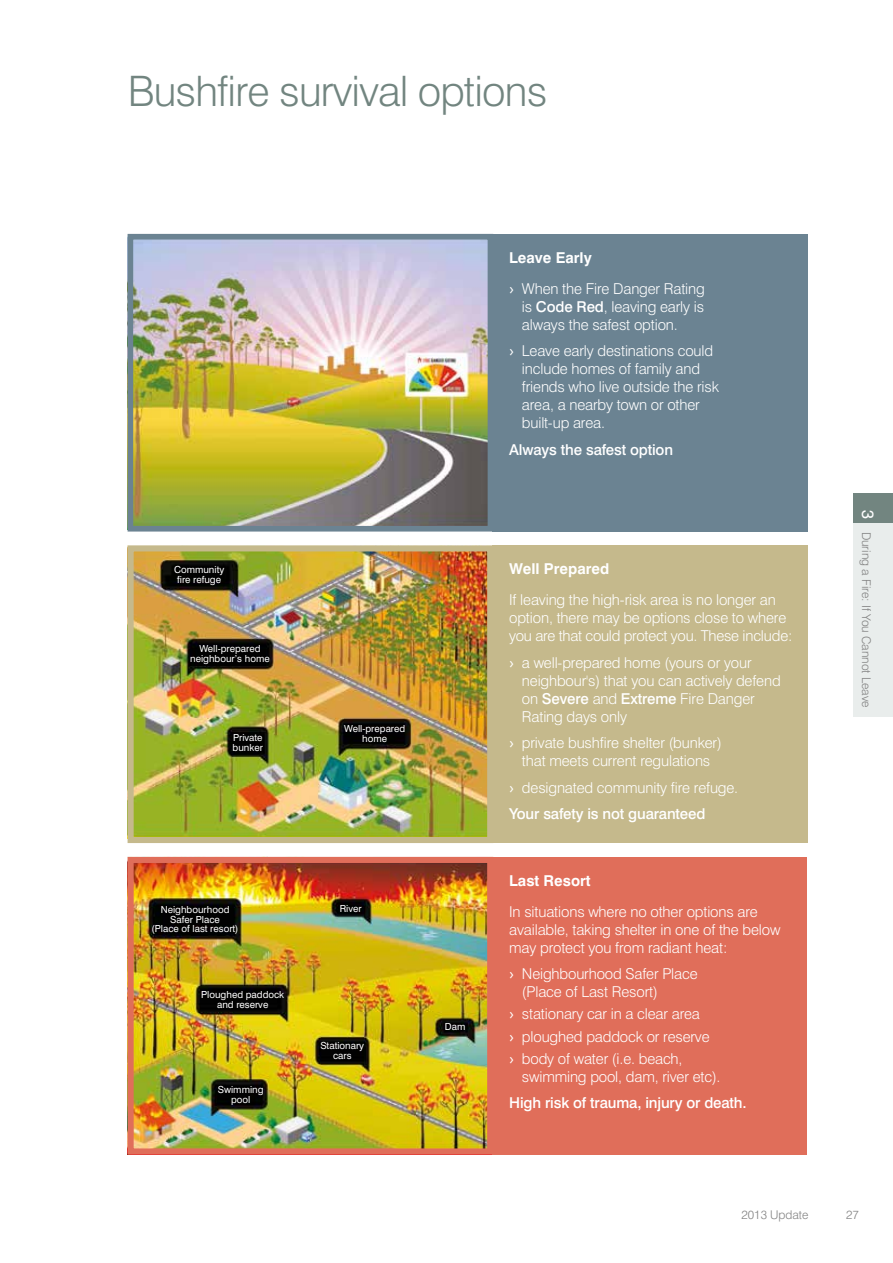
<style>
.page{position:relative;width:893px;height:1263px;background:#fff}
.page>*{position:absolute;margin:0;border:0;box-sizing:border-box;transform-origin:0 0}
.t1{font:300 42px "Swiss 721 BT";letter-spacing:-.02em;color:#728580}
.t2{font:16.5px "Swiss 721 BT";color:#fff}
.t3{font:300 15px/18px "Swiss 721 BT";letter-spacing:-.01em;color:#fff}
.t4{font:500 15px "Swiss 721 BT";letter-spacing:-.01em;color:#fff}
.t5{font:700 15px "Swiss 721 BT";color:#fff}
.t6{font:300 12px "Swiss 721 BT";color:#818181}
.t7{font:9.75px/9.8px "Swiss 721 BT";color:#fff;text-align:center}
.s1{font-weight:700}
.s2{font-family:"Gotham";font-weight:400}
.s3{font-weight:500}
</style>
<div class="page">
<div style="left:854px;top:523px;width:39px;height:193px;background:#e9edec"></div>
<div style="left:854px;top:493px;width:39px;height:30px;background:#728580"></div>
<img style="left:135px;top:241px;width:351px;height:283px">
<div style="left:128px;top:234px;width:365px;height:297px;border:6px solid #6b8392"></div>
<img style="left:135px;top:552px;width:351px;height:284px">
<div style="left:128px;top:545px;width:365px;height:298px;border:6px solid #c5b98c"></div>
<img style="left:135px;top:864px;width:351px;height:283px">
<div style="left:128px;top:857px;width:365px;height:297px;border:6px solid #e06e5a"></div>
<div style="left:492px;top:545px;width:315px;height:298px;background:#c5b98c"></div>
<div style="left:492px;top:234px;width:315px;height:297px;background:#6b8392"></div>
<div style="left:492px;top:857px;width:315px;height:297px;background:#e06e5a"></div>
<h1 class="t1" style="left:128px;top:65px;width:421px">Bushfire survival options</h1>
<p class="t7" style="left:174px;top:565px;width:52px">Community fire refuge</p>
<p class="t7" style="left:190px;top:644px;width:81px">Well-prepared neighbour’s home</p>
<p class="t7" style="left:344px;top:724px;width:63px">Well-prepared</p>
<p class="t7" style="left:233px;top:732px;width:31px">Private</p>
<p class="t7" style="left:362px;top:734px;width:26px">home</p>
<p class="t7" style="left:233px;top:742px;width:32px">bunker</p>
<p class="t7" style="left:152px;top:904px;width:89px">Neighbourhood<br>Safer Place<br>(Place of last resort)</p>
<p class="t7" style="left:201px;top:989px;width:85px">Ploughed paddock and reserve</p>
<p class="t7" style="left:218px;top:1084px;width:47px">Swimming pool</p>
<p class="t7" style="left:340px;top:903px;width:23px">River</p>
<p class="t7" style="left:320px;top:1041px;width:45px">Stationary cars</p>
<p class="t7" style="left:445px;top:1022px;width:22px">Dam</p>
<p class="t3" style="left:509px;top:242px;width:197px;line-height:30.8px"><span class="s1">Leave Early<br></span><span class="s2">›</span> When the Fire Danger Rating</p>
<p class="t3" style="left:522px;top:297px;width:184px">is <span class="s3">Code Red</span>, leaving early is always the safest option.</p>
<p class="t3" style="left:522px;top:342px;width:199px;text-indent:-13px"><span class="s2">›</span> Leave early destinations could include homes of family and friends who live outside the risk area, a nearby town or other built-up area.</p>
<p class="t4" style="left:509px;top:440px;width:165px">Always the safest option</p>
<p class="t5" style="left:509px;top:560px;width:102px">Well Prepared</p>
<p class="t3" style="left:509px;top:591px;width:285px">If leaving the high-risk area is no longer an option, there may be options close to where you are that could protect you. These include:</p>
<p class="t3" style="left:522px;top:653px;width:260px;text-indent:-13px"><span class="s2">›</span> a well-prepared home (yours or your neighbour's) that you can actively defend on <span class="s3">Severe</span> and <span class="s3">Extreme</span> Fire Danger<br>Rating days only</p>
<p class="t3" style="left:509px;top:734px;width:214px;text-align:center"><span class="s2">›</span> private bushfire shelter (bunker) that meets current regulations</p>
<p class="t3" style="left:509px;top:774px;width:231px;line-height:26.5px"><span class="s2">›</span> designated community fire refuge.<br><span class="s3">Your safety is not guaranteed</span></p>
<p class="t5" style="left:509px;top:871px;width:83px">Last Resort</p>
<p class="t3" style="left:509px;top:902px;width:273px">In situations where no other options are available, taking shelter in one of the below may protect you from radiant heat:</p>
<p class="t3" style="left:522px;top:965px;width:177px;text-indent:-13px"><span class="s2">›</span> Neighbourhood Safer Place (Place of Last Resort)</p>
<p class="t3" style="left:509px;top:1003px;width:202px;line-height:22.2px"><span class="s2">›</span> stationary car in a clear area<br><span class="s2">›</span> ploughed paddock or reserve <span class="s2">›</span> body of water (i.e. beach,</p>
<p class="t3" style="left:522px;top:1067px;width:200px">swimming pool, dam, river etc).</p>
<p class="t4" style="left:509px;top:1094px;width:239px">High risk of trauma, injury or death.</p>
<p class="t2" style="left:878px;top:510px;width:11px;rotate:90deg">3</p>
<p class="t6" style="left:874px;top:531px;width:178px;rotate:90deg">During a Fire: If You Cannot Leave</p>
<p class="t6" style="left:741px;top:1208px;width:69px">2013 Update</p>
<p class="t6" style="left:846px;top:1208px;width:14px">27</p>
</div>
